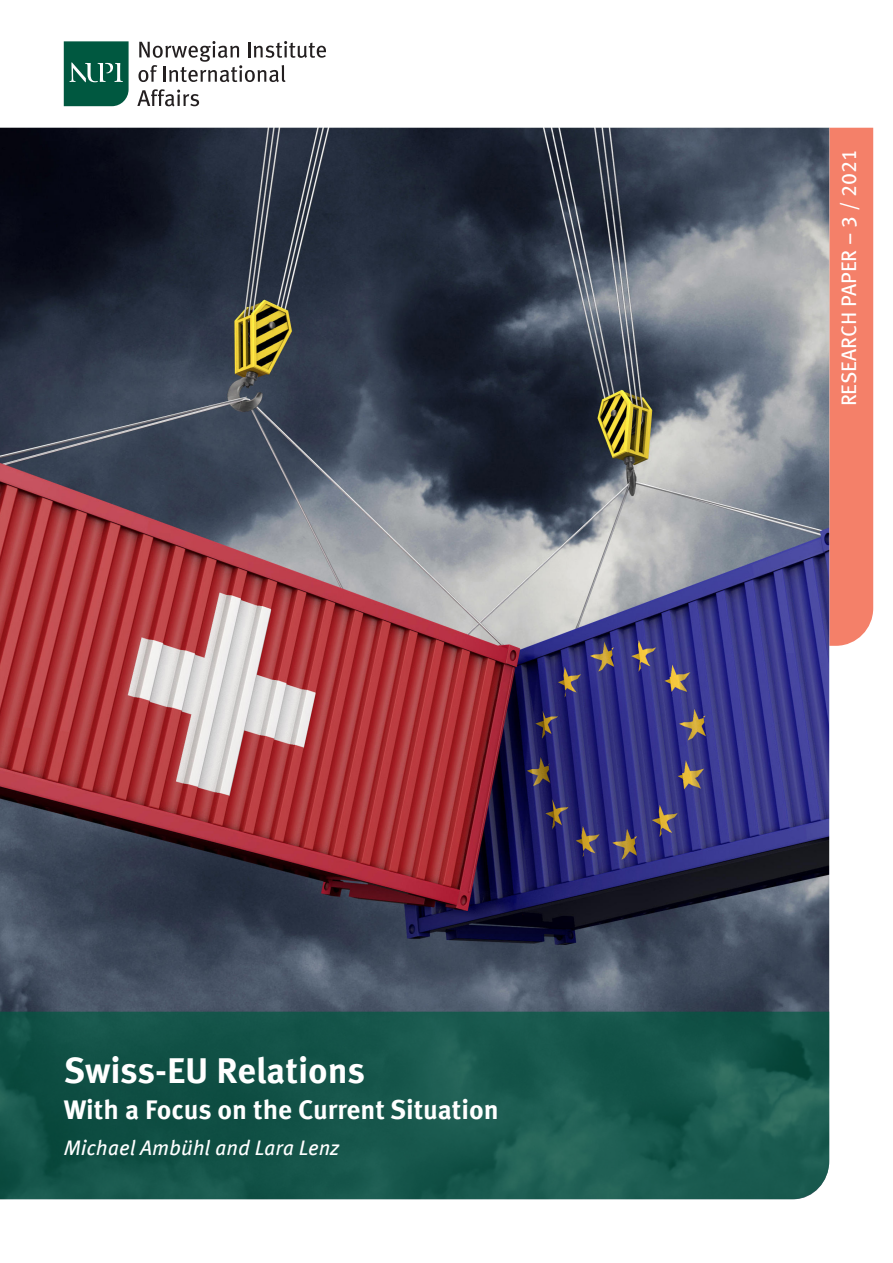
<style>
.page{position:relative;width:893px;height:1263px;background:#fff}
.page>*{position:absolute;margin:0;border:0;box-sizing:border-box;transform-origin:0 0}
.t1{font:700 36px "Meta Offc Pro";color:#fff}
.t2{font:700 27px "Meta Offc Pro";color:#fff}
.t3{font:italic 21px "Meta Offc Pro";letter-spacing:-.005em;color:#fff}
.t4{font:21px "Meta Offc Pro";color:#fff}
</style>
<div class="page">
<div style="left:829px;top:128px;width:44px;height:518px;background:#f48069"></div>
<img style="left:0;top:128px;width:829px;height:884px">
<svg style="left:0;top:1012px;width:829px;height:187px;fill:#16564b"></svg>
<svg style="left:64px;top:41px;width:65px;height:65px"></svg>
<svg style="left:138px;top:41px;width:188px;height:41px"></svg>
<svg style="left:137px;top:89px;width:62px;height:17px"></svg>
<p class="t1" style="left:64px;top:1042px;width:303px">Swiss-EU Relations</p>
<p class="t2" style="left:64px;top:1089px;width:436px">With a Focus on the Current Situation</p>
<p class="t3" style="left:64px;top:1132px;width:277px">Michael Ambühl and Lara Lenz</p>
<p class="t4" style="left:833px;top:406px;width:259px;rotate:-90deg">RESEARCH PAPER – 3 / 2021</p>
</div>
